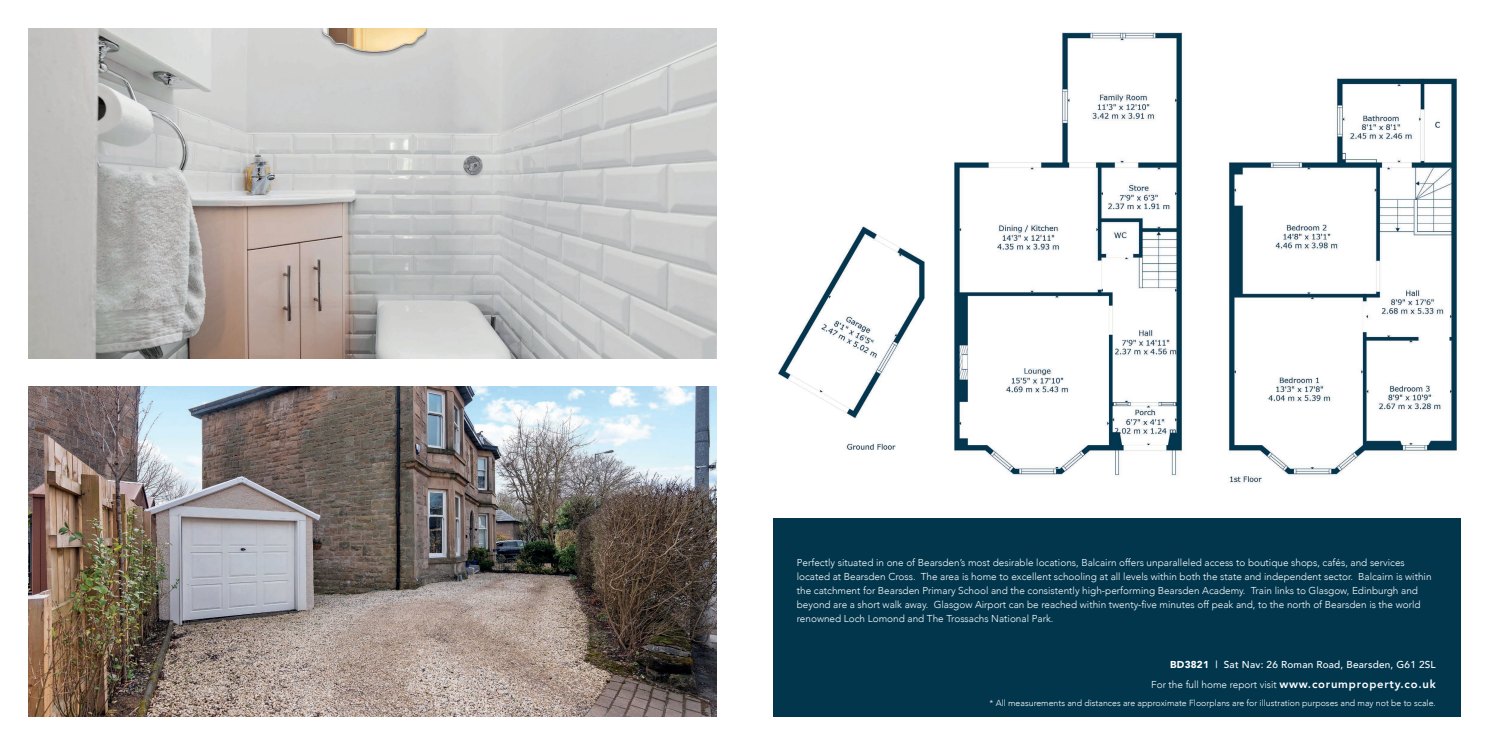
<style>
.page{position:relative;width:1489px;height:745px;background:#fff}
.page>*{position:absolute;margin:0;border:0;box-sizing:border-box;transform-origin:0 0}
.t1{font:300 10px/13.8px "Avenir";color:#fff}
.t2{font:500 10px/20px "Avenir";letter-spacing:.02em;color:#fff;text-align:right}
.t3{font:300 8.75px "Avenir";color:#fff}
.s1{font-weight:900}
.s2{font-weight:300}
.s3{font-weight:800;font-size:11.25px}
</style>
<div class="page">
<div style="left:772px;top:518px;width:688px;height:198px;background:#01364d"></div>
<img style="left:28px;top:386px;width:688px;height:330px">
<img style="left:28px;top:28px;width:688px;height:330px">
<img style="left:778px;top:32px;width:680px;height:452px">
<p class="t1" style="left:796px;top:555px;width:636px">Perfectly situated in one of Bearsden’s most desirable locations, Balcairn offers unparalleled access to boutique shops, cafés, and services located at Bearsden Cross. The area is home to excellent schooling at all levels within both the state and independent sector. Balcairn is within the catchment for Bearsden Primary School and the consistently high-performing Bearsden Academy. Train links to Glasgow, Edinburgh and beyond are a short walk away. Glasgow Airport can be reached within twenty-five minutes off peak and, to the north of Bearsden is the world renowned Loch Lomond and The Trossachs National Park.</p>
<p class="t2" style="left:1151px;top:653px;width:286px"><span class="s1">BD3821</span> | Sat Nav: 26 Roman Road, Bearsden, G61 2SL<br><span class="s2">For the full home report visit</span> <span class="s3">www.corumproperty.co.uk</span></p>
<p class="t3" style="left:989px;top:697px;width:448px">* All measurements and distances are approximate Floorplans are for illustration purposes and may not be to scale.</p>
</div>
